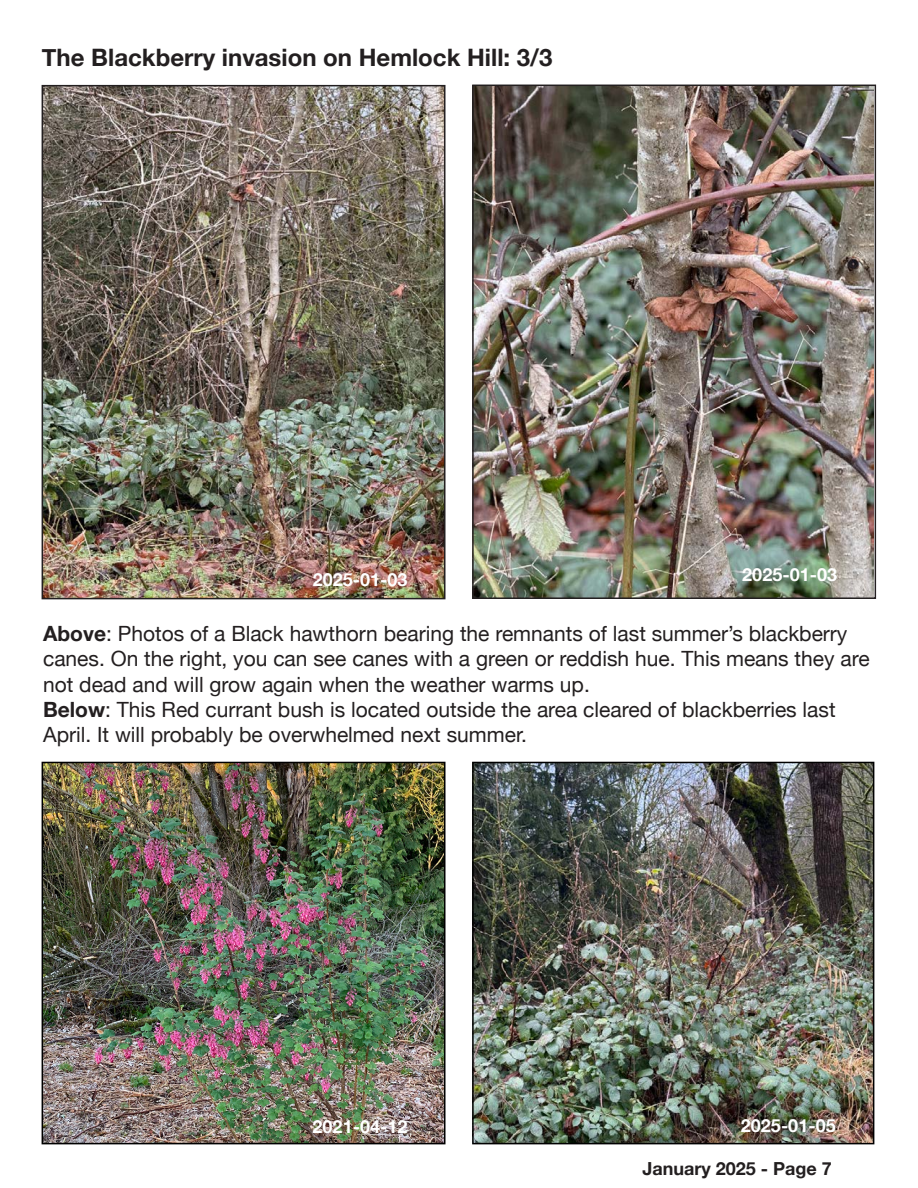
<style>
.page{position:relative;width:918px;height:1188px;background:#fff}
.page>*{position:absolute;margin:0;border:0;box-sizing:border-box;transform-origin:0 0}
.t1{font:700 24px "Helvetica Neue";color:#231f20}
.t2{font:21px/25.2px "Helvetica Neue";color:#231f20}
.t3{font:700 18px "Helvetica Neue";color:#fff}
.t4{font:700 18px "Helvetica Neue";color:#231f20}
.s1{font-weight:700}
</style>
<div class="page">
<img style="left:475px;top:765px;width:396px;height:376px">
<div style="left:472px;top:762px;width:402px;height:382px;border:2px solid #000"></div>
<img style="left:45px;top:765px;width:398px;height:376px">
<div style="left:42px;top:762px;width:404px;height:382px;border:2px solid #000"></div>
<img style="left:45px;top:88px;width:398px;height:508px">
<div style="left:42px;top:85px;width:404px;height:514px;border:2px solid #231f20"></div>
<img style="left:475px;top:88px;width:398px;height:508px">
<div style="left:472px;top:85px;width:404px;height:514px;border:2px solid #231f20"></div>
<p class="t1" style="left:42px;top:39px;width:512px">The Blackberry invasion on Hemlock Hill: 3/3</p>
<p class="t3" style="left:313px;top:566px;width:96px">2025-01-03</p>
<p class="t3" style="left:742px;top:561px;width:96px">2025-01-03</p>
<p class="t2" style="left:43px;top:622px;width:828px"><span class="s1">Above</span>: Photos of a Black hawthorn bearing the remnants of last summer’s blackberry canes. On the right, you can see canes with a green or reddish hue. This means they are not dead and will grow again when the weather warms up.<br><span class="s1">Below</span>: This Red currant bush is located outside the area cleared of blackberries last April. It will probably be overwhelmed next summer.</p>
<p class="t3" style="left:313px;top:1112px;width:96px">2021-04-12</p>
<p class="t3" style="left:741px;top:1111px;width:96px">2025-01-05</p>
<p class="t4" style="left:642px;top:1154px;width:191px">January 2025 - Page 7</p>
</div>
